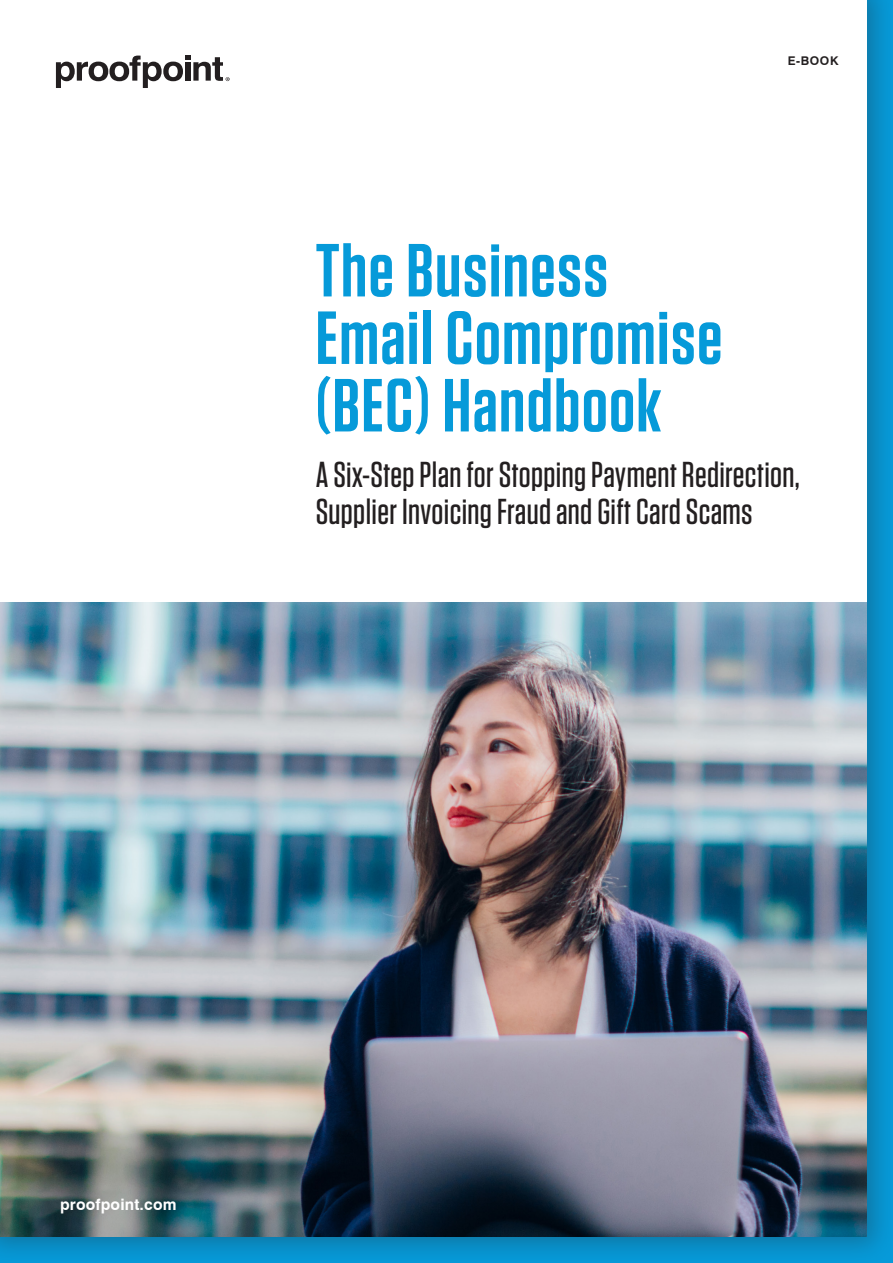
<style>
.page{position:relative;width:893px;height:1263px;background:#fff}
.page>*{position:absolute;margin:0;border:0;box-sizing:border-box;transform-origin:0 0}
.t1{font:600 75px/67.5px "Tungsten";letter-spacing:.02em;color:#069ad9}
.t2{font:500 36px/37.5px "Tungsten";letter-spacing:.01em;color:#231f20}
.t3{font:700 15.75px "Swiss 721 BT";letter-spacing:.01em;color:#fff}
.t4{font:700 12px "Swiss 721 BT";color:#231f20}
</style>
<div class="page">
<div style="left:0;top:0;width:893px;height:1263px;background:#231f20;opacity:.3"></div>
<div style="left:0;top:0;width:866px;height:1236px;background:#fff"></div>
<svg style="left:55px;top:56px;width:175px;height:32px"></svg>
<img style="left:0;top:603px;width:866px;height:633px">
<p class="t4" style="left:788px;top:54px;width:52px">E-BOOK</p>
<h1 class="t1" style="left:316px;top:238px;width:408px">The Business<br>Email Compromise (BEC) Handbook</h1>
<p class="t2" style="left:316px;top:456px;width:486px">A Six-Step Plan for Stopping Payment Redirection,<br>Supplier Invoicing Fraud and Gift Card Scams</p>
<p class="t3" style="left:60px;top:1194px;width:118px">proofpoint.com</p>
</div>
